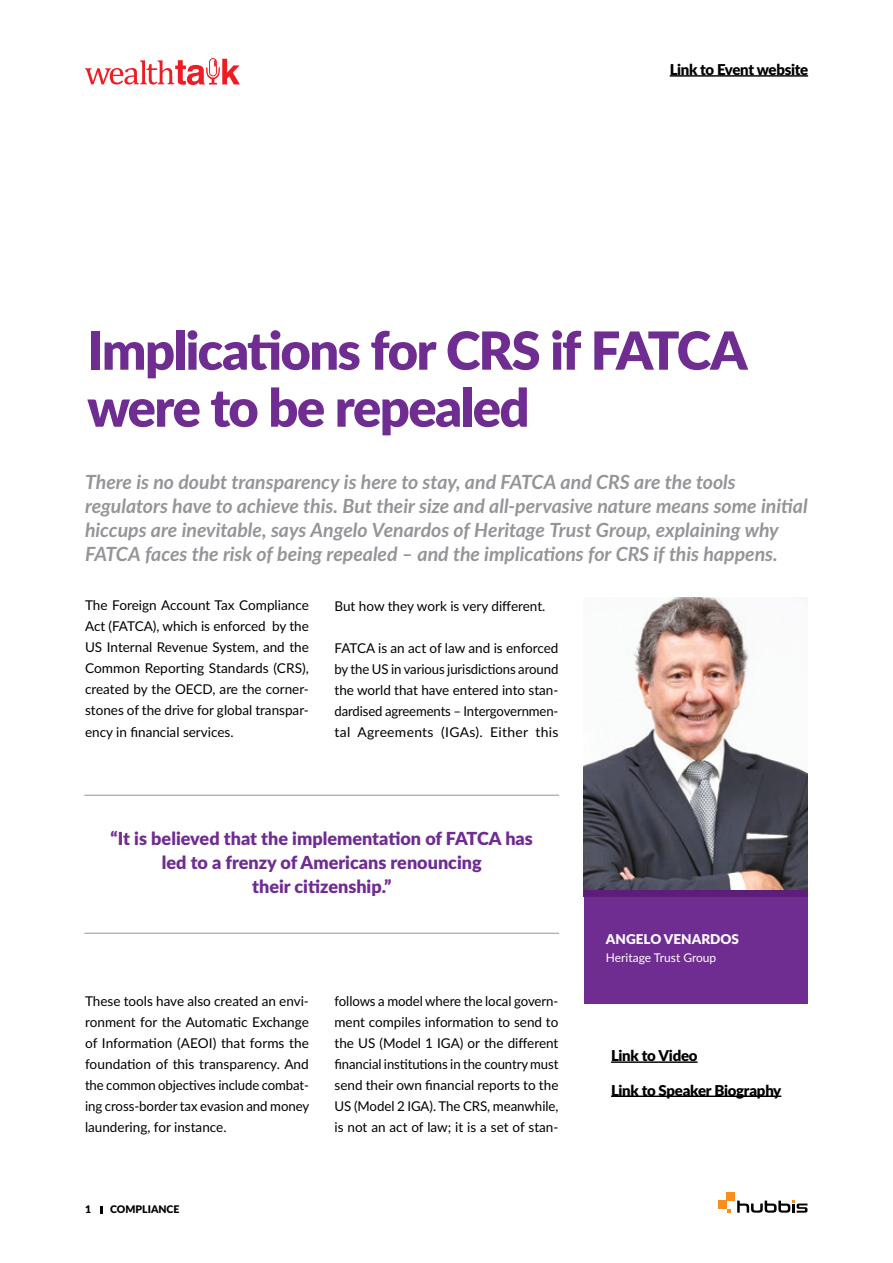
<style>
.page{position:relative;width:893px;height:1263px;background:#fff}
.page>*{position:absolute;margin:0;border:0;box-sizing:border-box;transform-origin:0 0}
.t1{font:900 52.5px/57px "Lato";letter-spacing:-.03em;color:#6f2c91}
.t2{font:italic 700 19.5px/24px "Lato";color:#939598}
.t3{font:900 18px/24px "Lato";color:#6f2c91;text-align:center}
.t4{font:900 15px "Lato";letter-spacing:-.02em;color:#000}
.t5{font:13.5px/21px "Lato";color:#000;text-align:justify}
.t6{font:900 13.5px "Lato";color:#fff}
.t7{font:12px "Lato";color:#fff}
.t8{font:900 10.5px "Lato";color:#000}
</style>
<div class="page">
<svg style="left:101px;top:1206px;width:2px;height:7px"></svg>
<svg style="left:85px;top:58px;width:155px;height:27px"></svg>
<div style="left:584px;top:890px;width:224px;height:114px;background:#6f2c91"></div>
<img style="left:584px;top:597px;width:224px;height:293px">
<div style="left:584px;top:890px;width:224px;height:7px;background:#5d1e79"></div>
<svg style="left:737px;top:1200px;width:70px;height:13px"></svg>
<div style="left:727px;top:1192px;width:8px;height:8px;background:#f78e1e"></div>
<div style="left:718px;top:1200px;width:9px;height:9px;background:#f78e1e"></div>
<hr style="left:670px;top:75px;width:138px;height:2px;background:#000">
<hr style="left:611px;top:1061px;width:87px;height:2px;background:#000">
<hr style="left:611px;top:1095px;width:170px;height:2px;background:#000">
<hr style="left:84px;top:795px;width:475px;height:1px;background:#939598">
<hr style="left:84px;top:933px;width:475px;height:1px;background:#939598">
<p class="t4" style="left:670px;top:58px;width:140px">Link to Event website</p>
<h1 class="t1" style="left:87px;top:320px;width:662px">Implications for CRS if FATCA were to be repealed</h1>
<p class="t2" style="left:85px;top:469px;width:724px">There is no doubt transparency is here to stay, and FATCA and CRS are the tools regulators have to achieve this. But their size and all-pervasive nature means some initial hiccups are inevitable, says Angelo Venardos of Heritage Trust Group, explaining why FATCA faces the risk of being repealed – and the implications for CRS if this happens.</p>
<p class="t5" style="left:85px;top:594px;width:225px">The Foreign Account Tax Compliance Act (FATCA), which is enforced by the US Internal Revenue System, and the Common Reporting Standards (CRS), created by the OECD, are the corner&shy;stones of the drive for global transpar&shy;ency in financial services.</p>
<p class="t5" style="left:334px;top:595px;width:212px">But how they work is very different.</p>
<p class="t5" style="left:334px;top:637px;width:225px">FATCA is an act of law and is enforced by the US in various jurisdictions around the world that have entered into stan&shy;dardised agreements – Intergovernmen&shy;tal Agreements (IGAs). Either this</p>
<h3 class="t3" style="left:111px;top:825px;width:424px">“It is believed that the implementation of FATCA has led to a frenzy of Americans renouncing<br>their citizenship.”</h3>
<p class="t5" style="left:85px;top:989px;width:226px">These tools have also created an envi&shy;ronment for the Automatic Exchange of Information (AEOI) that forms the foundation of this transparency. And the common objectives include combat&shy;ing cross-border tax evasion and money laundering, for instance.</p>
<p class="t5" style="left:334px;top:989px;width:225px">follows a model where the local govern&shy;ment compiles information to send to the US (Model 1 IGA) or the different financial institutions in the country must send their own financial reports to the US (Model 2 IGA). The CRS, meanwhile, is not an act of law; it is a set of stan-</p>
<p class="t8" style="left:85px;top:1201px;width:8px">1</p>
<p class="t8" style="left:110px;top:1201px;width:71px">COMPLIANCE</p>
<p class="t6" style="left:606px;top:928px;width:135px">ANGELO VENARDOS</p>
<p class="t7" style="left:606px;top:949px;width:112px">Heritage Trust Group</p>
<p class="t4" style="left:611px;top:1044px;width:88px">Link to Video</p>
<p class="t4" style="left:611px;top:1079px;width:172px">Link to Speaker Biography</p>
</div>
